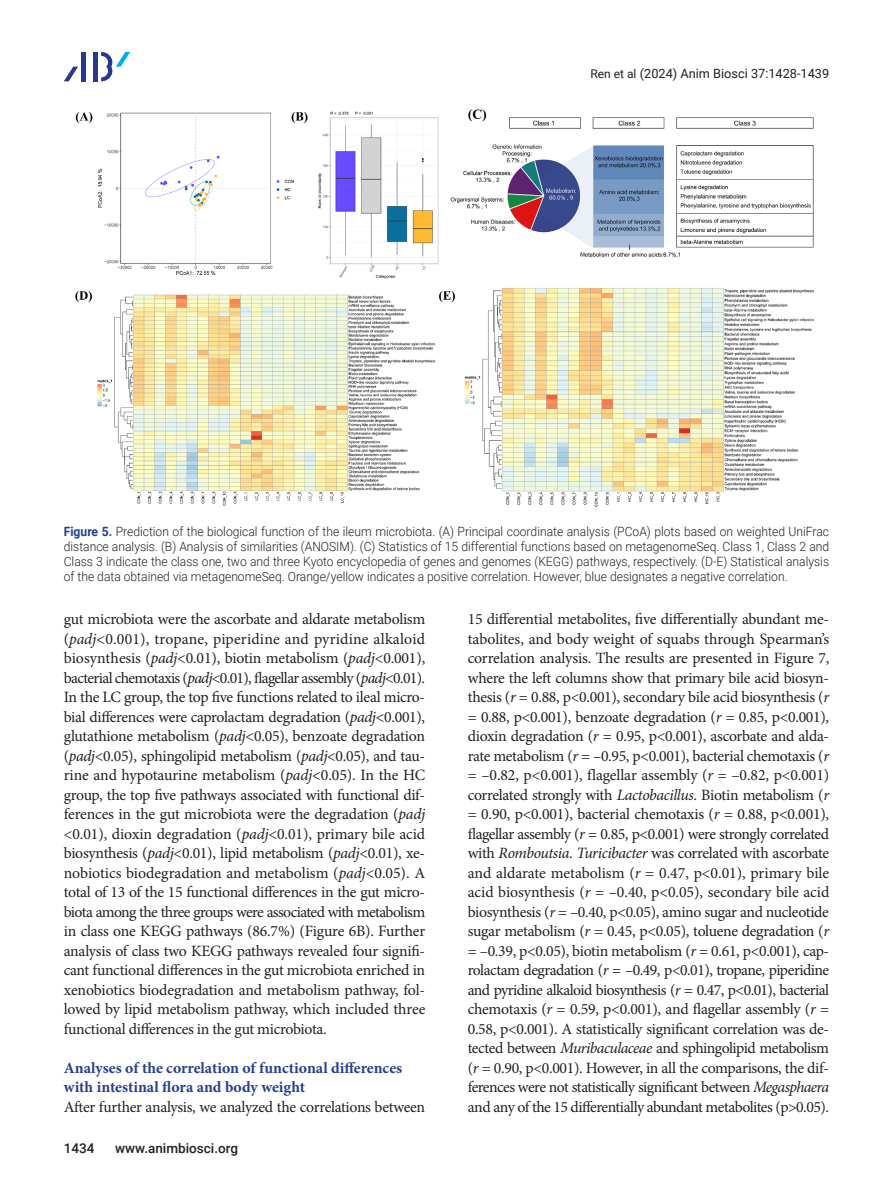
<style>
.page{position:relative;width:893px;height:1191px;background:#fff}
.page>*{position:absolute;margin:0;border:0;box-sizing:border-box;transform-origin:0 0}
.본문{font:15.75px/19.5px "Minion Pro";letter-spacing:-.025em;color:#231f20;text-align:justify}
.중제목{font:700 15.75px/19.5px "Minion Pro";color:#253f8e}
.t1{font:500 13.5px "Roboto";color:#231f20}
.표_그림__제목{font:300 12.75px/15px "Roboto";color:#231f20;text-align:justify;scale:.95 1}
.t2{font:12.75px "Roboto";color:#231f20}
.s1{font-size:12px}
.s2{font-weight:700;color:#253f8e}
.s3{font-style:italic}
</style>
<div class="page">
<div style="left:93px;top:52px;width:5px;height:29px;background:#283890"></div>
<hr style="left:82px;top:52px;width:4px;height:29px;background:#283890">
<svg style="left:64px;top:67px;width:14px;height:14px"></svg>
<svg style="left:101px;top:52px;width:29px;height:29px"></svg>
<img style="left:75px;top:109px;width:739px;height:398px">
<p class="t2" style="left:590px;top:65px;width:240px"><span class="s1">Ren et al</span> (2024) Anim Biosci 37:1428-1439</p>
<p class="표_그림__제목" style="left:64px;top:524px;width:807px"><span class="s2">Figure 5.</span> Prediction of the biological function of the ileum microbiota. (A) Principal coordinate analysis (PCoA) plots based on weighted UniFrac distance analysis. (B) Analysis of similarities (ANOSIM). (C) Statistics of 15 differential functions based on metagenomeSeq. Class 1, Class 2 and Class 3 indicate the class one, two and three Kyoto encyclopedia of genes and genomes (KEGG) pathways, respectively. (D-E) Statistical analysis of the data obtained via metagenomeSeq. Orange/yellow indicates a positive correlation. However, blue designates a negative correlation.</p>
<p class="본문" style="left:64px;top:609px;width:363px">gut microbiota were the ascorbate and aldarate metabolism (<span class="s3">padj</span>&lt;0.001), tropane, piperidine and pyridine alkaloid biosynthesis (<span class="s3">padj</span>&lt;0.01), biotin metabolism (<span class="s3">padj</span>&lt;0.001), bacterial chemotaxis (<span class="s3">padj</span>&lt;0.01), flagellar assembly (<span class="s3">padj</span>&lt;0.01).<br>In the LC group, the top five functions related to ileal micro&shy;bial differences were caprolactam degradation (<span class="s3">padj</span>&lt;0.001), glutathione metabolism (<span class="s3">padj</span>&lt;0.05), benzoate degradation (<span class="s3">padj</span>&lt;0.05), sphingolipid metabolism (<span class="s3">padj</span>&lt;0.05), and tau&shy;rine and hypotaurine metabolism (<span class="s3">padj</span>&lt;0.05). In the HC group, the top five pathways associated with functional dif&shy;ferences in the gut microbiota were the degradation (<span class="s3">padj </span>&lt;0.01), dioxin degradation (<span class="s3">padj</span>&lt;0.01), primary bile acid biosynthesis (<span class="s3">padj</span>&lt;0.01), lipid metabolism (<span class="s3">padj</span>&lt;0.01), xe&shy;nobiotics biodegradation and metabolism (<span class="s3">padj</span>&lt;0.05). A total of 13 of the 15 functional differences in the gut micro&shy;biota among the three groups were associated with metabolism in class one KEGG pathways (86.7%) (Figure 6B). Further analysis of class two KEGG pathways revealed four signifi&shy;cant functional differences in the gut microbiota enriched in xenobiotics biodegradation and metabolism pathway, fol&shy;lowed by lipid metabolism pathway, which included three functional differences in the gut microbiota.</p>
<p class="중제목" style="left:64px;top:1057px;width:340px">Analyses of the correlation of functional differences with intestinal flora and body weight</p>
<p class="본문" style="left:64px;top:1097px;width:363px">After further analysis, we analyzed the correlations between</p>
<p class="t1" style="left:64px;top:1138px;width:32px">1434</p>
<p class="t1" style="left:115px;top:1138px;width:125px">www.animbiosci.org</p>
<p class="본문" style="left:468px;top:609px;width:363px">15 differential metabolites, five differentially abundant me&shy;tabolites, and body weight of squabs through Spearman’s correlation analysis. The results are presented in Figure 7, where the left columns show that primary bile acid biosyn&shy;thesis (<span class="s3">r</span> = 0.88, p&lt;0.001), secondary bile acid biosynthesis (<span class="s3">r </span>= 0.88, p&lt;0.001), benzoate degradation (<span class="s3">r</span> = 0.85, p&lt;0.001), dioxin degradation (<span class="s3">r</span> = 0.95, p&lt;0.001), ascorbate and alda&shy;rate metabolism (<span class="s3">r</span> = –0.95, p&lt;0.001), bacterial chemotaxis (<span class="s3">r </span>= –0.82, p&lt;0.001), flagellar assembly (<span class="s3">r</span> = –0.82, p&lt;0.001) correlated strongly with <span class="s3">Lactobacillus</span>. Biotin metabolism (<span class="s3">r </span>= 0.90, p&lt;0.001), bacterial chemotaxis (<span class="s3">r</span> = 0.88, p&lt;0.001), flagellar assembly (<span class="s3">r</span> = 0.85, p&lt;0.001) were strongly correlated with <span class="s3">Romboutsia</span>. <span class="s3">Turicibacter</span> was correlated with ascorbate and aldarate metabolism (<span class="s3">r</span> = 0.47, p&lt;0.01), primary bile acid biosynthesis (<span class="s3">r</span> = –0.40, p&lt;0.05), secondary bile acid biosynthesis (<span class="s3">r</span> = –0.40, p&lt;0.05), amino sugar and nucleotide sugar metabolism (<span class="s3">r</span> = 0.45, p&lt;0.05), toluene degradation (<span class="s3">r </span>= –0.39, p&lt;0.05), biotin metabolism (<span class="s3">r</span> = 0.61, p&lt;0.001), cap&shy;rolactam degradation (<span class="s3">r</span> = –0.49, p&lt;0.01), tropane, piperidine and pyridine alkaloid biosynthesis (<span class="s3">r</span> = 0.47, p&lt;0.01), bacterial chemotaxis (<span class="s3">r</span> = 0.59, p&lt;0.001), and flagellar assembly (<span class="s3">r</span> = 0.58, p&lt;0.001). A statistically significant correlation was de&shy;tected between <span class="s3">Muribaculaceae</span> and sphingolipid metabolism (<span class="s3">r</span> = 0.90, p&lt;0.001). However, in all the comparisons, the dif&shy;ferences were not statistically significant between <span class="s3">Megasphaera </span>and any of the 15 differentially abundant metabolites (p&gt;0.05).</p>
</div>
